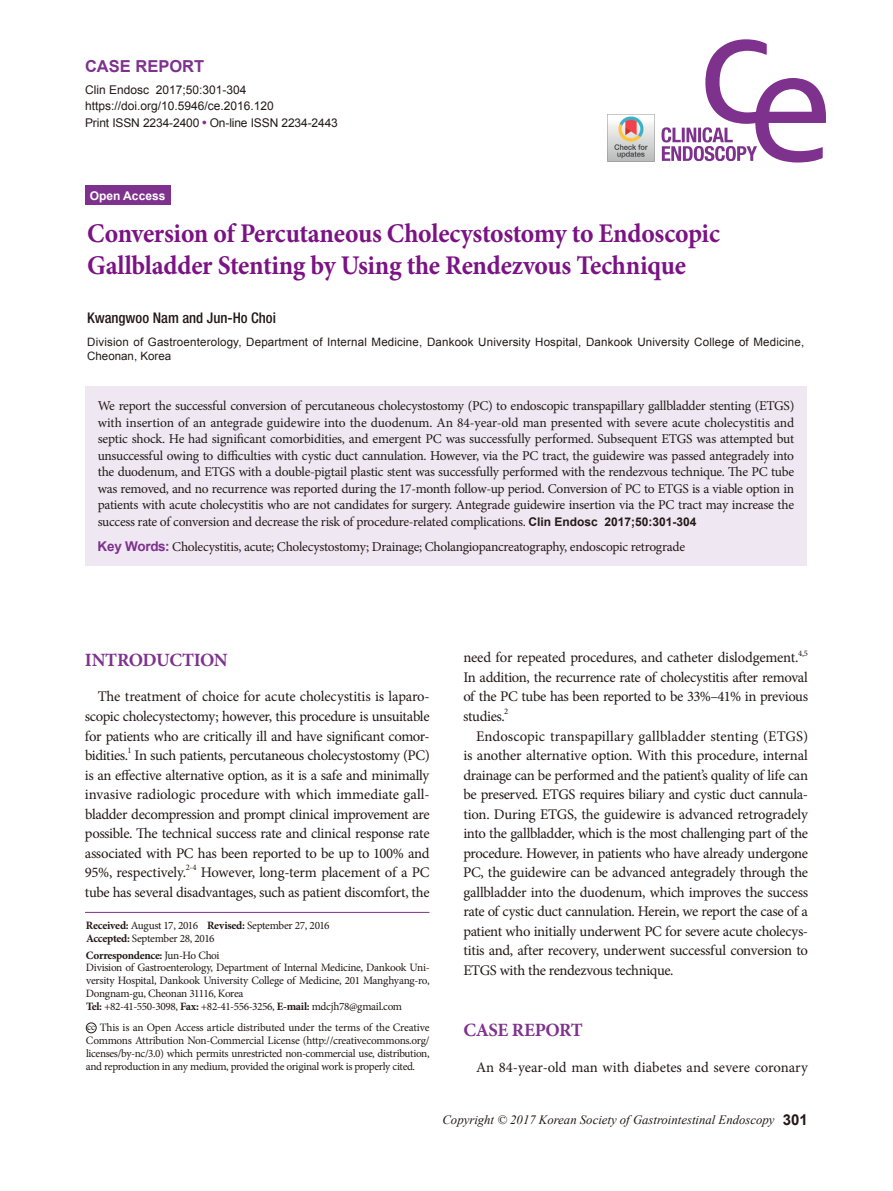
<style>
.page{position:relative;width:893px;height:1191px;background:#fff}
.page>*{position:absolute;margin:0;border:0;box-sizing:border-box;transform-origin:0 0}
.논문_타이틀{font:700 27px/32.4px "Minion Pro";letter-spacing:-.01em;color:#7b1385;scale:.95 1}
.타이틀_서론{font:700 18.75px "Minion Pro";letter-spacing:-.02em;color:#7e328e}
.t1{font:700 16.5px "Arial";color:#7e328e}
.본문{font:14.7px/19.5px "Minion Pro";letter-spacing:-.025em;color:#231916;text-align:justify}
.본문-2{font:14.7px "Minion Pro";color:#231916}
.저자명{font:500 condensed 14.7px "Helvetica Neue";color:#231916}
.초록내용{font:13.5px/16.5px "Minion Pro";letter-spacing:-.025em;color:#231916;text-align:justify}
.t2{font:italic 12.75px "Times New Roman";color:#231916}
.t3{font:12px "Arial";color:#231916}
.t4{font:700 12px "Arial";color:#fff}
.저자소속{font:11.55px/13.8px "Arial";letter-spacing:.015em;color:#231916}
.책임저자{font:11.25px/12.8px "Minion Pro";letter-spacing:-.03em;color:#231916;text-align:justify}
.책임저자-2{font:700 11.25px "Minion Pro";letter-spacing:-.025em;color:#231916}
.t5{font:9.3px "Times New Roman";color:#231916}
.본문-3{font:8.55px "Minion Pro";color:#231916}
.s1{font-family:"Helvetica";font-stretch:condensed;color:#7e328e}
.s2{font-family:"Arial";font-weight:700;font-size:12px}
.s3{font-family:"Arial";font-weight:700;color:#7e328e}
.s4{font-weight:700}
.s5{font-weight:400}
.s6{font-family:"Arial";font-weight:700;font-style:normal;font-size:15px}
</style>
<div class="page">
<svg style="left:661px;top:39px;width:165px;height:123px"></svg>
<div style="left:85px;top:386px;width:722px;height:180px;background:#efe8f3"></div>
<div style="left:85px;top:186px;width:85px;height:19px;background:#7e328e"></div>
<div style="left:86px;top:1022px;width:10px;height:10px;border:1px solid #231916;border-radius:50%"></div>
<hr style="left:85px;top:912px;width:344px;height:1px;background:#7e328e">
<img style="left:608px;top:116px;width:46px;height:46px">
<p class="t1" style="left:85px;top:56px;width:121px">CASE REPORT</p>
<p class="t3" style="left:85px;top:82px;width:163px">Clin Endosc 2017;50:301-304</p>
<p class="t3" style="left:85px;top:98px;width:190px">https://doi.org/10.5946/ce.2016.120</p>
<p class="t3" style="left:85px;top:114px;width:254px">Print ISSN 2234-2400 <span class="s1">•</span> On-line ISSN 2234-2443</p>
<p class="t4" style="left:90px;top:187px;width:77px">Open Access</p>
<p class="논문_타이틀" style="left:87px;top:217px;width:667px">Conversion of Percutaneous Cholecystostomy to Endoscopic<br>Gallbladder Stenting by Using the Rendezvous Technique</p>
<p class="저자명" style="left:87px;top:309px;width:190px">Kwangwoo Nam and Jun-Ho Choi</p>
<p class="저자소속" style="left:87px;top:335px;width:719px">Division of Gastroenterology, Department of Internal Medicine, Dankook University Hospital, Dankook University College of Medicine,<br>Cheonan, Korea</p>
<p class="초록내용" style="left:98px;top:397px;width:698px">We report the successful conversion of percutaneous cholecystostomy (PC) to endoscopic transpapillary gallbladder stenting (ETGS) with insertion of an antegrade guidewire into the duodenum. An 84-year-old man presented with severe acute cholecystitis and septic shock. He had significant comorbidities, and emergent PC was successfully performed. Subsequent ETGS was attempted but unsuccessful owing to difficulties with cystic duct cannulation. However, via the PC tract, the guidewire was passed antegradely into the duodenum, and ETGS with a double-pigtail plastic stent was successfully performed with the rendezvous technique. The PC tube was removed, and no recurrence was reported during the 17-month follow-up period. Conversion of PC to ETGS is a viable option in patients with acute cholecystitis who are not candidates for surgery. Antegrade guidewire insertion via the PC tract may increase the success rate of conversion and decrease the risk of procedure-related complications. <span class="s2">Clin Endosc 2017;50:301-304</span></p>
<p class="초록내용" style="left:98px;top:538px;width:589px"><span class="s3">Key Words:</span> Cholecystitis, acute; Cholecystostomy; Drainage; Cholangiopancreatography, endoscopic retrograde</p>
<p class="타이틀_서론" style="left:85px;top:646px;width:144px">INTRODUCTION</p>
<p class="본문" style="left:85px;top:687px;width:346px;text-indent:13px">The treatment of choice for acute cholecystitis is laparo&shy;scopic cholecystectomy; however, this procedure is unsuitable for patients who are critically ill and have significant comor&shy;bidities. In such patients, percutaneous cholecystostomy (PC)</p>
<p class="본문-3" style="left:127px;top:744px;width:6px">1</p>
<p class="본문" style="left:85px;top:765px;width:346px">is an effective alternative option, as it is a safe and minimally invasive radiologic procedure with which immediate gall&shy;bladder decompression and prompt clinical improvement are possible. The technical success rate and clinical response rate associated with PC has been reported to be up to 100% and 95%, respectively.</p>
<p class="본문-3" style="left:186px;top:861px;width:12px">2-4</p>
<p class="본문" style="left:85px;top:862px;width:346px;text-align:right">However, long-term placement of a PC<br>tube has several disadvantages, such as patient discomfort, the</p>
<p class="책임저자" style="left:86px;top:919px;width:245px"><span class="s4">Received:</span> August 17, 2016 <span class="s4">Revised:</span> September 27, 2016<br><span class="s4">Accepted:</span> September 28, 2016</p>
<p class="책임저자-2" style="left:86px;top:947px;width:135px">Correspondence: <span class="s5">Jun-Ho Choi</span></p>
<p class="책임저자" style="left:86px;top:961px;width:345px">Division of Gastroenterology, Department of Internal Medicine, Dankook Uni&shy;versity Hospital, Dankook University College of Medicine, 201 Manghyang-ro, Dongnam-gu, Cheonan 31116, Korea</p>
<p class="책임저자" style="left:86px;top:999px;width:318px"><span class="s4">Tel:</span> +82-41-550-3098, <span class="s4">Fax:</span> +82-41-556-3256, <span class="s4">E-mail:</span> mdcjh78@gmail.com</p>
<p class="t5" style="left:87px;top:1021px;width:10px">cc</p>
<p class="책임저자" style="left:86px;top:1020px;width:345px;text-indent:14px">This is an Open Access article distributed under the terms of the Creative Commons Attribution Non-Commercial License (http://creativecommons.org/ licenses/by-nc/3.0) which permits unrestricted non-commercial use, distribution, and reproduction in any medium, provided the original work is properly cited.</p>
<p class="본문" style="left:463px;top:648px;width:337px">need for repeated procedures, and catheter dislodgement.</p>
<p class="본문-3" style="left:798px;top:647px;width:11px">4,5</p>
<p class="본문" style="left:463px;top:667px;width:346px">In addition, the recurrence rate of cholecystitis after removal of the PC tube has been reported to be 33%–41% in previous studies.</p>
<p class="본문-3" style="left:504px;top:705px;width:6px">2</p>
<p class="본문" style="left:463px;top:726px;width:346px;text-indent:13px">Endoscopic transpapillary gallbladder stenting (ETGS) is another alternative option. With this procedure, internal drainage can be performed and the patient’s quality of life can be preserved. ETGS requires biliary and cystic duct cannula&shy;tion. During ETGS, the guidewire is advanced retrogradely into the gallbladder, which is the most challenging part of the procedure. However, in patients who have already undergone PC, the guidewire can be advanced antegradely through the gallbladder into the duodenum, which improves the success rate of cystic duct cannulation. Herein, we report the case of a patient who initially underwent PC for severe acute cholecys&shy;titis and, after recovery, underwent successful conversion to ETGS with the rendezvous technique.</p>
<p class="타이틀_서론" style="left:463px;top:1017px;width:121px">CASE REPORT</p>
<p class="본문-2" style="left:476px;top:1057px;width:333px">An 84-year-old man with diabetes and severe coronary</p>
<p class="t2" style="left:442px;top:1110px;width:367px">Copyright © 2017 Korean Society of Gastrointestinal Endoscopy <span class="s6">301</span></p>
</div>
